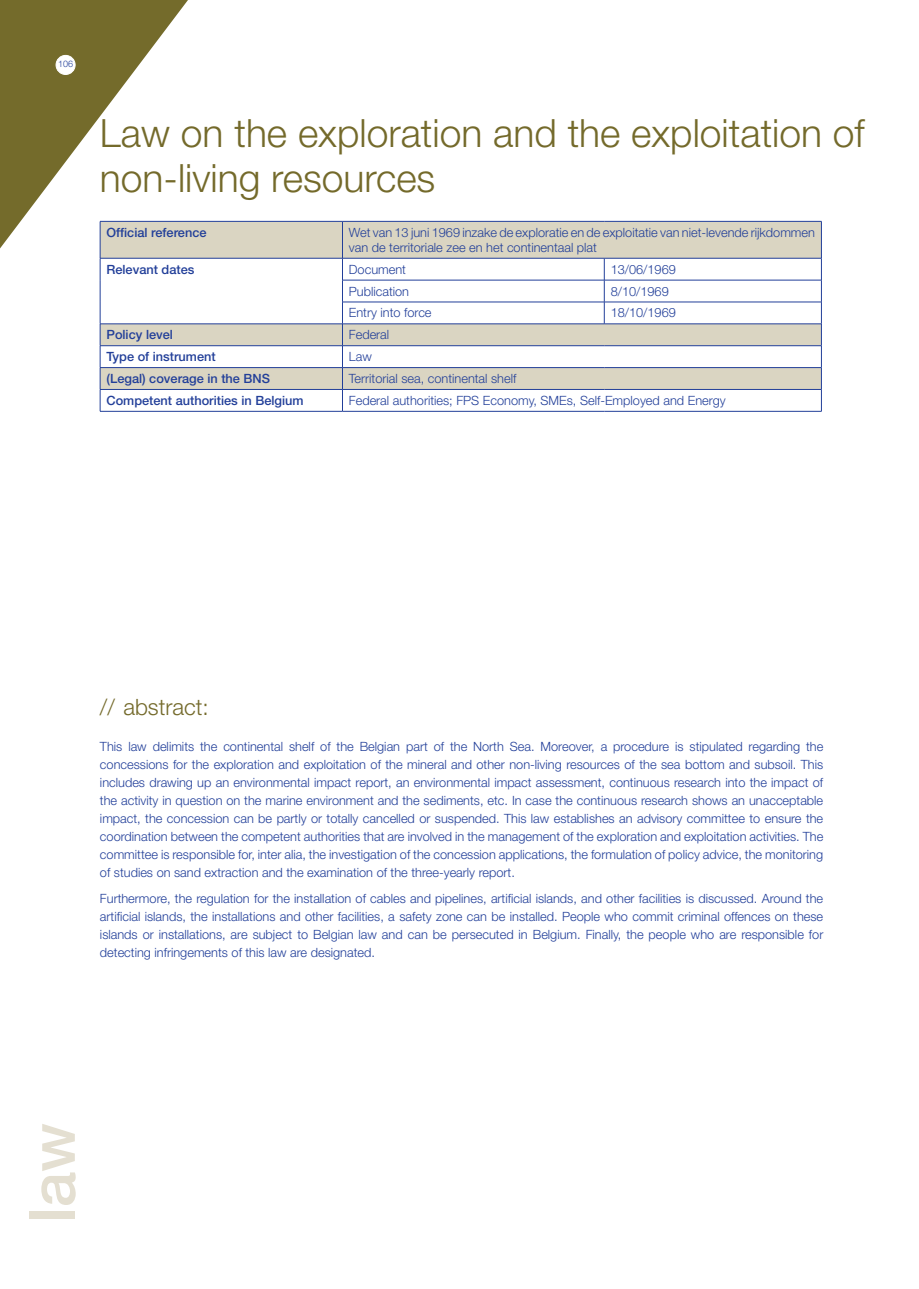
<style>
.page{position:relative;width:919px;height:1289px;background:#fff}
.page>*{position:absolute;margin:0;border:0;box-sizing:border-box;transform-origin:0 0}
.t1{font:500 63px "Helvetica Neue LT Pro";color:#e4dfd1}
.t2{font:300 39px/45px "Helvetica Neue LT Pro";color:#746a2b}
.t3{font:300 22.5px "Helvetica Neue LT Pro";color:#746a2b}
.body_tabel{font:300 12.75px/18px "Helvetica Neue LT Pro";color:#223f99;text-align:justify}
.t4{font:500 12.75px "Helvetica Neue LT Pro";color:#223f99}
.t5{font:300 9px "Helvetica Neue LT Pro";color:#223f99}
</style>
<div class="page">
<svg style="left:0;top:0;width:188px;height:248px"></svg>
<svg style="left:101px;top:222px;width:720px;height:167px"></svg>
<hr style="left:821px;top:221px;width:1px;height:37px;background:#223f99">
<hr style="left:100px;top:221px;width:1px;height:37px;background:#223f99">
<hr style="left:100px;top:221px;width:242px;height:1px;background:#223f99">
<hr style="left:342px;top:221px;width:262px;height:1px;background:#223f99">
<hr style="left:604px;top:221px;width:217px;height:1px;background:#223f99">
<hr style="left:342px;top:221px;width:1px;height:37px;background:#223f99">
<hr style="left:100px;top:258px;width:242px;height:1px;background:#223f99">
<hr style="left:342px;top:258px;width:262px;height:1px;background:#223f99">
<hr style="left:604px;top:258px;width:217px;height:1px;background:#223f99">
<svg style="left:604px;top:258px;width:1px;height:65px"></svg>
<svg style="left:821px;top:258px;width:1px;height:153px"></svg>
<hr style="left:342px;top:280px;width:262px;height:1px;background:#223f99">
<hr style="left:604px;top:280px;width:217px;height:1px;background:#223f99">
<hr style="left:342px;top:302px;width:262px;height:1px;background:#223f99">
<hr style="left:604px;top:302px;width:217px;height:1px;background:#223f99">
<hr style="left:100px;top:323px;width:242px;height:1px;background:#223f99">
<hr style="left:342px;top:323px;width:262px;height:1px;background:#223f99">
<hr style="left:604px;top:323px;width:217px;height:1px;background:#223f99">
<hr style="left:100px;top:345px;width:242px;height:1px;background:#223f99">
<hr style="left:342px;top:345px;width:262px;height:1px;background:#223f99">
<hr style="left:604px;top:345px;width:217px;height:1px;background:#223f99">
<hr style="left:100px;top:367px;width:242px;height:1px;background:#223f99">
<hr style="left:342px;top:367px;width:262px;height:1px;background:#223f99">
<hr style="left:604px;top:367px;width:217px;height:1px;background:#223f99">
<svg style="left:100px;top:258px;width:1px;height:153px"></svg>
<hr style="left:100px;top:389px;width:242px;height:1px;background:#223f99">
<hr style="left:342px;top:389px;width:262px;height:1px;background:#223f99">
<hr style="left:604px;top:389px;width:217px;height:1px;background:#223f99">
<svg style="left:342px;top:258px;width:1px;height:153px"></svg>
<hr style="left:100px;top:411px;width:242px;height:1px;background:#223f99">
<hr style="left:342px;top:411px;width:262px;height:1px;background:#223f99">
<hr style="left:604px;top:411px;width:217px;height:1px;background:#223f99">
<div style="left:56px;top:55px;width:19px;height:19px;background:#fff;border-radius:50%"></div>
<div style="left:56px;top:55px;width:19px;height:20px;border:1px solid #fff;border-radius:50%"></div>
<p class="t5" style="left:58px;top:59px;width:17px">106</p>
<p class="t2" style="left:100px;top:110px;width:766px">Law on the exploration and the exploitation of non-living resources</p>
<p class="t4" style="left:106px;top:225px;width:101px">Official reference</p>
<p class="body_tabel" style="left:349px;top:224px;width:467px;line-height:15px">Wet van 13 juni 1969 inzake de exploratie en de exploitatie van niet-levende rijkdommen van de territoriale zee en het continentaal plat</p>
<p class="t4" style="left:106px;top:261px;width:89px">Relevant dates</p>
<p class="body_tabel" style="left:349px;top:260px;width:59px">Document</p>
<p class="body_tabel" style="left:610px;top:260px;width:67px">13/06/1969</p>
<p class="body_tabel" style="left:349px;top:282px;width:62px">Publication</p>
<p class="body_tabel" style="left:610px;top:282px;width:60px">8/10/1969</p>
<p class="body_tabel" style="left:349px;top:304px;width:84px">Entry into force</p>
<p class="body_tabel" style="left:610px;top:304px;width:67px">18/10/1969</p>
<p class="t4" style="left:106px;top:327px;width:68px">Policy level</p>
<p class="body_tabel" style="left:349px;top:325px;width:42px">Federal</p>
<p class="t4" style="left:106px;top:349px;width:111px">Type of instrument</p>
<p class="body_tabel" style="left:349px;top:347px;width:24px">Law</p>
<p class="t4" style="left:106px;top:371px;width:165px">(Legal) coverage in the BNS</p>
<p class="body_tabel" style="left:349px;top:369px;width:169px">Territorial sea, continental shelf</p>
<p class="t4" style="left:106px;top:393px;width:198px">Competent authorities in Belgium</p>
<p class="body_tabel" style="left:349px;top:391px;width:378px">Federal authorities; FPS Economy, SMEs, Self-Employed and Energy</p>
<p class="t3" style="left:100px;top:692px;width:110px">// abstract:</p>
<p class="body_tabel" style="left:100px;top:736px;width:724px">This law delimits the continental shelf of the Belgian part of the North Sea. Moreover, a procedure is stipulated regarding the concessions for the exploration and exploitation of the mineral and other non-living resources of the sea bottom and subsoil. This includes drawing up an environmental impact report, an environmental impact assessment, continuous research into the impact of the activity in question on the marine environment and the sediments, etc. In case the continuous research shows an unacceptable impact, the concession can be partly or totally cancelled or suspended. This law establishes an advisory committee to ensure the coordination between the competent authorities that are involved in the management of the exploration and exploitation activities. The committee is responsible for, inter alia, the investigation of the concession applications, the formulation of policy advice, the monitoring of studies on sand extraction and the examination of the three-yearly report.</p>
<p class="body_tabel" style="left:100px;top:889px;width:724px">Furthermore, the regulation for the installation of cables and pipelines, artificial islands, and other facilities is discussed. Around the artificial islands, the installations and other facilities, a safety zone can be installed. People who commit criminal offences on these islands or installations, are subject to Belgian law and can be persecuted in Belgium. Finally, the people who are responsible for detecting infringements of this law are designated.</p>
<p class="t1" style="left:15px;top:1222px;width:101px;rotate:-90deg">law</p>
</div>
